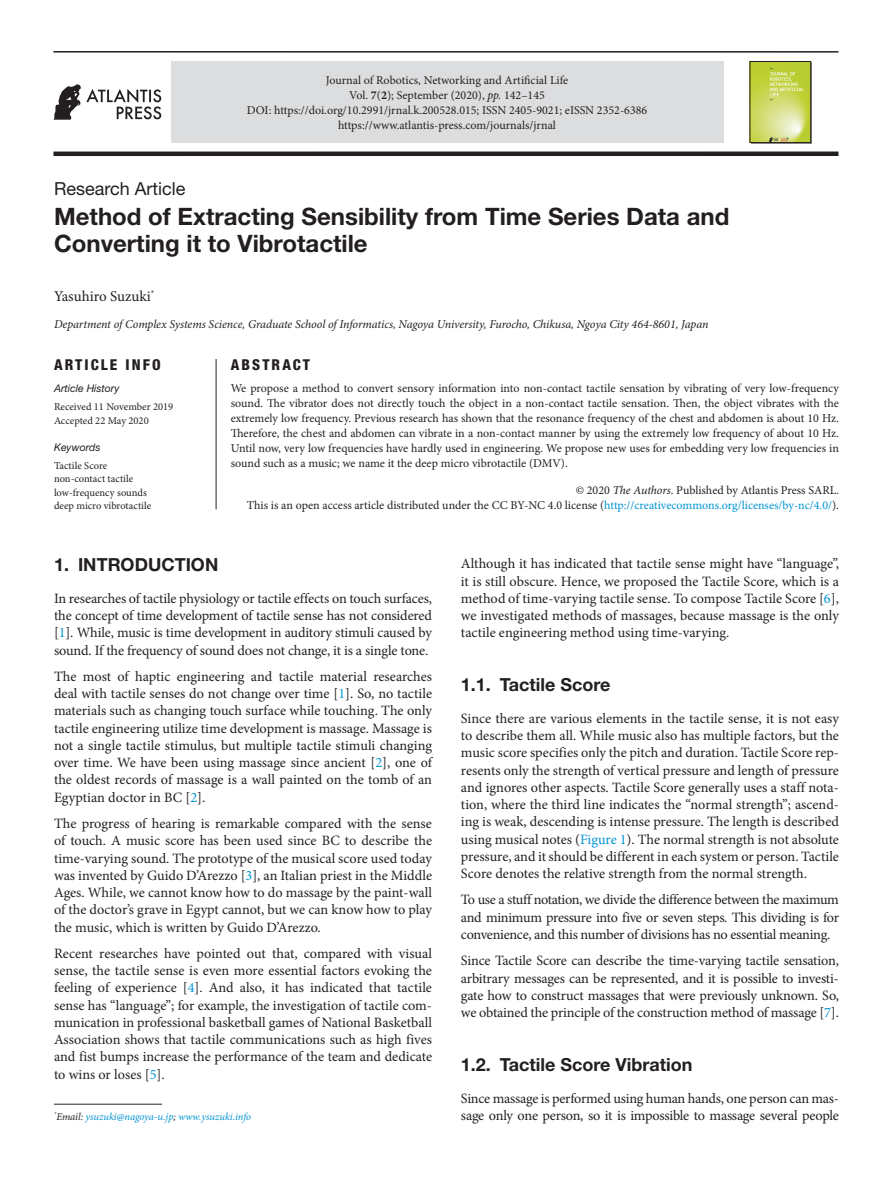
<style>
.page{position:relative;width:893px;height:1191px;background:#fff}
.page>*{position:absolute;margin:0;border:0;box-sizing:border-box;transform-origin:0 0}
.article_title{font:700 24px/27px "Helvetica Neue LT Std";color:#231f20}
.head-2{font:700 18px "Helvetica Neue LT Std";color:#231f20}
.article_type{font:18px "Helvetica Neue LT Std";color:#231f20}
.head-1{font:700 18px "Helvetica Neue LT Std";color:#231f20}
.author_name{font:15px "Minion Pro";color:#231f20}
.article_info{font:800 condensed 15px "Helvetica Neue LT Std";letter-spacing:.14em;color:#231f20}
.abstract{font:800 condensed 15px "Helvetica Neue LT Std";letter-spacing:.14em;color:#231f20}
.para-2{font:14.25px/17.2px "Minion Pro";letter-spacing:-.005em;color:#231f20;text-align:justify}
.para-1{font:14.25px/17.2px "Minion Pro";letter-spacing:-.015em;color:#231f20;text-align:justify}
.abstract_text{font:12px/15px "Minion Pro";color:#231f20;text-align:center}
.copyright{font:12px/15px "Minion Pro";color:#231f20;text-align:right}
.author-affil{font:italic 12px "Minion Pro";letter-spacing:-.005em;color:#231f20}
.keywords_text{font:10.5px "Minion Pro";color:#231f20}
.corres_author{font:italic 10.5px "Minion Pro";letter-spacing:-.005em;color:#0095d5}
.article_history{font:10.5px "Minion Pro";color:#231f20}
.keywords{font:italic 10.5px "Helvetica Neue LT Std";color:#231f20}
.s1{font-weight:700}
.s2{font-style:italic}
.s3{color:#0095d5}
.s4{color:#231f20}
</style>
<div class="page">
<hr style="left:53px;top:51px;width:785px;height:2px;background:#231f20">
<div style="left:53px;top:151px;width:785px;height:5px;background:#231f20"></div>
<svg style="left:53px;top:84px;width:108px;height:36px"></svg>
<img style="left:752px;top:63px;width:57px;height:78px">
<div style="left:750px;top:61px;width:61px;height:82px;border:1px solid #231f20"></div>
<hr style="left:216px;top:359px;width:1px;height:150px;background:#231f20">
<hr style="left:54px;top:1103px;width:108px;height:1px;background:#231f20">
<div style="left:171px;top:62px;width:552px;height:81px;background:#dcdddf"></div>
<p class="abstract_text" style="left:326px;top:73px;width:244px">Journal of Robotics, Networking and Artificial Life<br>Vol. <span class="s1">7</span>(<span class="s1">2</span>); September (2020), <span class="s2">pp.</span> 142–145</p>
<p class="abstract_text" style="left:247px;top:103px;width:402px">DOI: https://doi.org/10.2991/jrnal.k.200528.015; ISSN 2405-9021; eISSN 2352-6386 https://www.atlantis-press.com/journals/jrnal</p>
<p class="article_type" style="left:54px;top:178px;width:133px">Research Article</p>
<p class="article_title" style="left:54px;top:202px;width:677px">Method of Extracting Sensibility from Time Series Data and<br>Converting it to Vibrotactile</p>
<p class="author_name" style="left:54px;top:286px;width:102px">Yasuhiro Suzuki<sup>*</sup></p>
<p class="author-affil" style="left:54px;top:316px;width:656px">Department of Complex Systems Science, Graduate School of Informatics, Nagoya University, Furocho, Chikusa, Ngoya City 464-8601, Japan</p>
<p class="article_info" style="left:54px;top:355px;width:108px">ARTICLE INFO</p>
<p class="keywords" style="left:54px;top:382px;width:67px">Article History</p>
<p class="article_history" style="left:54px;top:400px;width:121px">Received 11 November 2019</p>
<p class="article_history" style="left:54px;top:413px;width:96px">Accepted 22 May 2020</p>
<p class="keywords" style="left:54px;top:441px;width:48px">Keywords</p>
<p class="keywords_text" style="left:54px;top:458px;width:55px">Tactile Score</p>
<p class="keywords_text" style="left:54px;top:472px;width:81px">non-contact tactile</p>
<p class="keywords_text" style="left:54px;top:485px;width:94px">low-frequency sounds</p>
<p class="keywords_text" style="left:54px;top:499px;width:99px">deep micro vibrotactile</p>
<p class="abstract" style="left:231px;top:355px;width:81px">ABSTRACT</p>
<p class="abstract_text" style="left:231px;top:381px;width:610px;text-align:justify">We propose a method to convert sensory information into non-contact tactile sensation by vibrating of very low-frequency sound. The vibrator does not directly touch the object in a non-contact tactile sensation. Then, the object vibrates with the extremely low frequency. Previous research has shown that the resonance frequency of the chest and abdomen is about 10 Hz.<br>Therefore, the chest and abdomen can vibrate in a non-contact manner by using the extremely low frequency of about 10 Hz.<br>Until now, very low frequencies have hardly used in engineering. We propose new uses for embedding very low frequencies in sound such as a music; we name it the deep micro vibrotactile (DMV).</p>
<p class="copyright" style="left:247px;top:482px;width:594px">© 2020 <span class="s2">The Authors</span>. Published by Atlantis Press SARL.<br>This is an open access article distributed under the CC BY-NC 4.0 license (<span class="s3">http://creativecommons.org/licenses/by-nc/4.0/</span>).</p>
<p class="head-1" style="left:54px;top:554px;width:166px">1. INTRODUCTION</p>
<p class="para-1" style="left:54px;top:590px;width:380px">In researches of tactile physiology or tactile effects on touch surfaces, the concept of time development of tactile sense has not considered [<span class="s3">1</span>]. While, music is time development in auditory stimuli caused by sound. If the frequency of sound does not change, it is a single tone.</p>
<p class="para-2" style="left:54px;top:668px;width:380px">The most of haptic engineering and tactile material researches deal with tactile senses do not change over time [<span class="s3">1</span>]. So, no tactile materials such as changing touch surface while touching. The only tactile engineering utilize time development is massage. Massage is not a single tactile stimulus, but multiple tactile stimuli changing over time. We have been using massage since ancient [<span class="s3">2</span>], one of the oldest records of massage is a wall painted on the tomb of an Egyptian doctor in BC [<span class="s3">2</span>].</p>
<p class="para-2" style="left:54px;top:815px;width:380px">The progress of hearing is remarkable compared with the sense of touch. A music score has been used since BC to describe the time-varying sound. The prototype of the musical score used today was invented by Guido D’Arezzo [<span class="s3">3</span>], an Italian priest in the Middle Ages. While, we cannot know how to do massage by the paint-wall of the doctor’s grave in Egypt cannot, but we can know how to play the music, which is written by Guido D’Arezzo.</p>
<p class="para-2" style="left:54px;top:944px;width:380px">Recent researches have pointed out that, compared with visual sense, the tactile sense is even more essential factors evoking the feeling of experience [<span class="s3">4</span>]. And also, it has indicated that tactile sense has “language”; for example, the investigation of tactile com&shy;munication in professional basketball games of National Basketball Association shows that tactile communications such as high fives and fist bumps increase the performance of the team and dedicate to wins or loses [<span class="s3">5</span>].</p>
<p class="corres_author" style="left:54px;top:1109px;width:199px"><sup>*</sup><span class="s4">Email:</span> ysuzuki@nagoya-u.jp<span class="s4">;</span> www.ysuzuki.info</p>
<p class="para-2" style="left:461px;top:555px;width:380px">Although it has indicated that tactile sense might have “language”, it is still obscure. Hence, we proposed the Tactile Score, which is a method of time-varying tactile sense. To compose Tactile Score [<span class="s3">6</span>], we investigated methods of massages, because massage is the only tactile engineering method using time-varying.</p>
<p class="head-2" style="left:461px;top:674px;width:151px">1.1. Tactile Score</p>
<p class="para-1" style="left:461px;top:710px;width:380px">Since there are various elements in the tactile sense, it is not easy to describe them all. While music also has multiple factors, but the music score specifies only the pitch and duration. Tactile Score rep&shy;resents only the strength of vertical pressure and length of pressure and ignores other aspects. Tactile Score generally uses a staff nota&shy;tion, where the third line indicates the “normal strength”; ascend&shy;ing is weak, descending is intense pressure. The length is described using musical notes (<span class="s3">Figure 1</span>). The normal strength is not absolute pressure, and it should be different in each system or person. Tactile Score denotes the relative strength from the normal strength.</p>
<p class="para-2" style="left:461px;top:891px;width:380px">To use a stuff notation, we divide the difference between the maximum and minimum pressure into five or seven steps. This dividing is for convenience, and this number of divisions has no essential meaning.</p>
<p class="para-2" style="left:461px;top:952px;width:380px">Since Tactile Score can describe the time-varying tactile sensation, arbitrary messages can be represented, and it is possible to investi&shy;gate how to construct massages that were previously unknown. So, we obtained the principle of the construction method of massage [<span class="s3">7</span>].</p>
<p class="head-2" style="left:461px;top:1053px;width:233px">1.2. Tactile Score Vibration</p>
<p class="para-1" style="left:461px;top:1089px;width:379px">Since massage is performed using human hands, one person can mas&shy;sage only one person, so it is impossible to massage several people</p>
</div>
